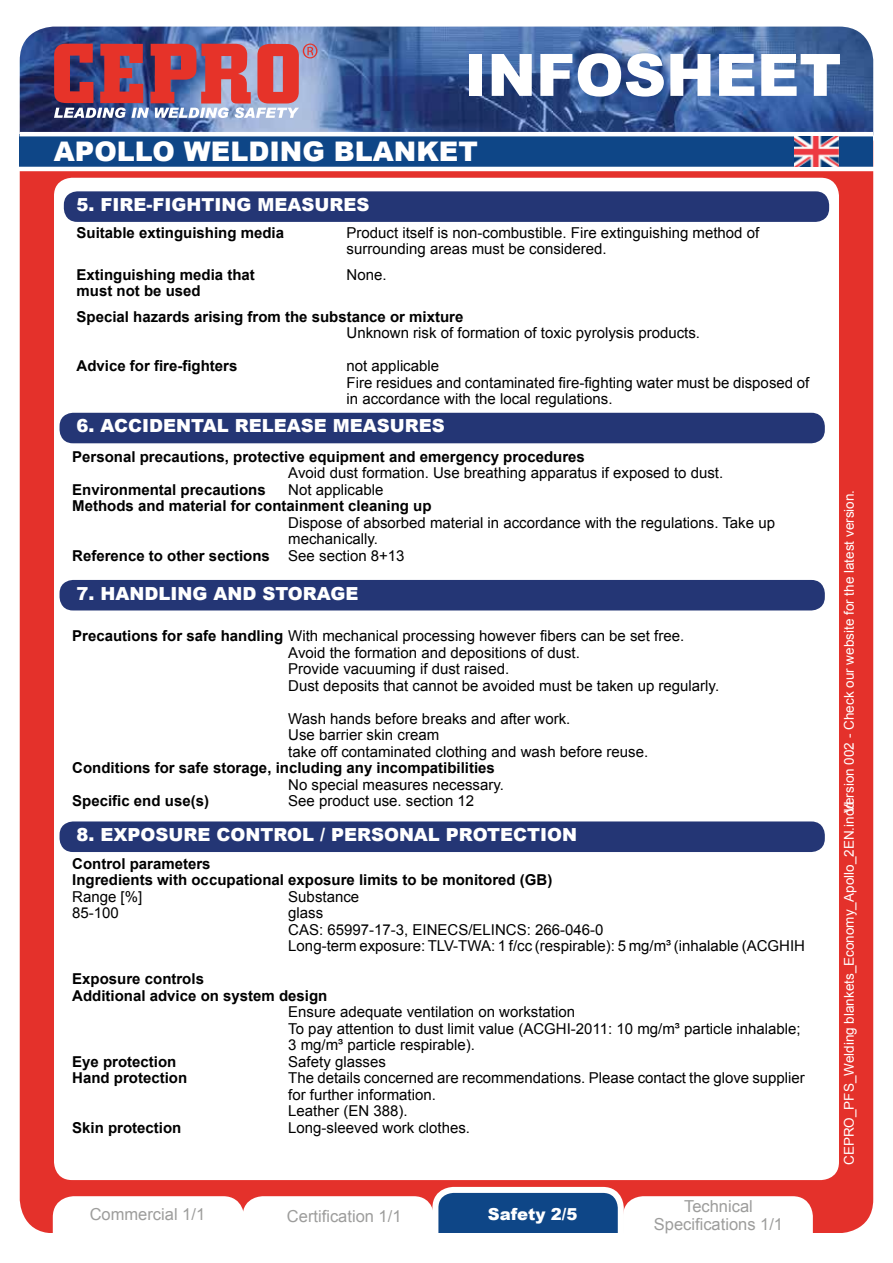
<style>
.page{position:relative;width:893px;height:1263px;background:#fff}
.page>*{position:absolute;margin:0;border:0;box-sizing:border-box;transform-origin:0 0}
.t1{font:900 58.5px "Arial";color:#fff}
.t2{font:900 27px "Arial";color:#fff}
.t3{font:900 18px "Arial";color:#fff}
.t4{font:16.5px/18px "Arial";color:#9d9d9c;text-align:center}
.t5{font:900 16.5px "Arial";color:#fff}
.t6{font:15px/16.5px "Arial";color:#000}
.t7{font:700 15px/16.5px "Arial";color:#000}
.t8{font:13.5px "Arial";color:#fff}
.s1{font-weight:400}
.s2{font-weight:700}
</style>
<div class="page">
<div style="left:20px;top:108px;width:853px;height:1125px;background:#e4312b;border-radius:34px"></div>
<img style="left:20px;top:27px;width:853px;height:105px">
<div style="left:20px;top:134px;width:853px;height:35px;background:#0e4687"></div>
<svg style="left:54px;top:44px;width:263px;height:74px;background:#af6172"></svg>
<div style="left:54px;top:178px;width:785px;height:1002px;background:#fff;border-radius:18px"></div>
<hr style="left:20px;top:132px;width:853px;height:4px;background:#fff">
<hr style="left:17px;top:167px;width:860px;height:4px;background:#fff">
<div style="left:53px;top:1196px;width:379px;height:37px;background:#fff"></div>
<div style="left:435px;top:1190px;width:186px;height:64px;background:#0e4687;border-radius:18px"></div>
<div style="left:432px;top:1187px;width:192px;height:70px;border:6px solid #fff;border-radius:18px"></div>
<div style="left:623px;top:1196px;width:190px;height:37px;background:#fff"></div>
<div style="left:9px;top:1233px;width:883px;height:30px;background:#fff"></div>
<img style="left:794px;top:136px;width:44px;height:31px">
<div style="left:60px;top:413px;width:765px;height:30px;background:#243675;border-radius:14px"></div>
<div style="left:60px;top:580px;width:765px;height:30px;background:#243675;border-radius:14px"></div>
<div style="left:60px;top:821px;width:765px;height:31px;background:#243675;border-radius:14px"></div>
<div style="left:64px;top:191px;width:765px;height:31px;background:#243675;border-radius:14px"></div>
<h1 class="t1" style="left:465px;top:33px;width:387px">DATASHEET</h1>
<h1 class="t1" style="left:465px;top:33px;width:378px">INFOSHEET</h1>
<h2 class="t2" style="left:54px;top:132px;width:426px">APOLLO WELDING BLANKET</h2>
<p class="t3" style="left:76px;top:191px;width:294px">5. FIRE-FIGHTING MEASURES</p>
<p class="t7" style="left:77px;top:225px;width:209px">Suitable extinguishing media</p>
<p class="t6" style="left:347px;top:224px;width:414px">Product itself is non-combustible. Fire extinguishing method of surrounding areas must be considered.</p>
<p class="t7" style="left:77px;top:267px;width:180px">Extinguishing media that</p>
<p class="t6" style="left:347px;top:266px;width:42px">None.</p>
<p class="t7" style="left:77px;top:279px;width:388px;line-height:25.5px">must not be used<br>Special hazards arising from the substance or mixture</p>
<p class="t6" style="left:347px;top:325px;width:355px">Unknown risk of formation of toxic pyrolysis products.</p>
<p class="t7" style="left:77px;top:358px;width:162px">Advice for fire-fighters</p>
<p class="t6" style="left:347px;top:358px;width:464px">not applicable<br>Fire residues and contaminated fire-fighting water must be disposed of in accordance with the local regulations.</p>
<p class="t3" style="left:76px;top:413px;width:370px">6. ACCIDENTAL RELEASE MEASURES</p>
<p class="t7" style="left:72px;top:449px;width:514px">Personal precautions, protective equipment and emergency procedures</p>
<p class="t6" style="left:288px;top:465px;width:436px">Avoid dust formation. Use breathing apparatus if exposed to dust.</p>
<p class="t7" style="left:72px;top:482px;width:195px">Environmental precautions</p>
<p class="t6" style="left:288px;top:481px;width:97px">Not applicable</p>
<p class="t7" style="left:72px;top:498px;width:361px">Methods and material for containment cleaning up</p>
<p class="t6" style="left:288px;top:514px;width:488px">Dispose of absorbed material in accordance with the regulations. Take up</p>
<p class="t6" style="left:288px;top:531px;width:91px">mechanically.</p>
<p class="t7" style="left:72px;top:548px;width:334px">Reference to other sections <span class="s1">See section 8+13</span></p>
<p class="t3" style="left:76px;top:580px;width:284px">7. HANDLING AND STORAGE</p>
<p class="t6" style="left:288px;top:628px;width:432px;text-indent:-216px"><span class="s2">Precautions for safe handling</span> With mechanical processing however fibers can be set free.<br>Avoid the formation and depositions of dust.<br>Provide vacuuming if dust raised.<br>Dust deposits that cannot be avoided must be taken up regularly.</p>
<p class="t6" style="left:288px;top:710px;width:361px">Wash hands before breaks and after work.<br>Use barrier skin cream<br>take off contaminated clothing and wash before reuse.</p>
<p class="t7" style="left:72px;top:760px;width:424px">Conditions for safe storage, including any incompatibilities</p>
<p class="t6" style="left:288px;top:776px;width:217px">No special measures necessary.</p>
<p class="t7" style="left:72px;top:793px;width:138px">Specific end use(s)</p>
<p class="t6" style="left:288px;top:793px;width:187px">See product use. section 12</p>
<p class="t3" style="left:76px;top:821px;width:502px">8. EXPOSURE CONTROL / PERSONAL PROTECTION</p>
<p class="t7" style="left:72px;top:856px;width:482px">Control parameters<br>Ingredients with occupational exposure limits to be monitored (GB)</p>
<p class="t6" style="left:72px;top:888px;width:72px">Range [%]</p>
<p class="t6" style="left:288px;top:888px;width:72px">Substance</p>
<p class="t6" style="left:72px;top:905px;width:48px">85-100</p>
<p class="t6" style="left:288px;top:905px;width:518px">glass<br>CAS: 65997-17-3, EINECS/ELINCS: 266-046-0<br>Long-term exposure: TLV-TWA: 1 f/cc (respirable): 5 mg/m³ (inhalable (ACGHIH</p>
<p class="t7" style="left:72px;top:971px;width:257px">Exposure controls<br>Additional advice on system design</p>
<p class="t6" style="left:288px;top:1004px;width:514px">Ensure adequate ventilation on workstation<br>To pay attention to dust limit value (ACGHI-2011: 10 mg/m³ particle inhalable;<br>3 mg/m³ particle respirable).</p>
<p class="t7" style="left:72px;top:1054px;width:106px">Eye protection</p>
<p class="t6" style="left:288px;top:1053px;width:99px">Safety glasses</p>
<p class="t7" style="left:72px;top:1070px;width:117px">Hand protection</p>
<p class="t6" style="left:288px;top:1070px;width:518px">The details concerned are recommendations. Please contact the glove supplier for further information.<br>Leather (EN 388).</p>
<p class="t7" style="left:72px;top:1120px;width:111px">Skin protection</p>
<p class="t6" style="left:288px;top:1119px;width:183px">Long-sleeved work clothes.</p>
<p class="t4" style="left:90px;top:1205px;width:117px">Commercial 1/1</p>
<p class="t4" style="left:287px;top:1208px;width:116px">Certification 1/1</p>
<p class="t5" style="left:488px;top:1202px;width:91px">Safety 2/5</p>
<p class="t4" style="left:654px;top:1197px;width:131px">Technical<br>Specifications 1/1</p>
<p class="t8" style="left:840px;top:1165px;width:677px;rotate:-90deg">CEPRO_PFS_Welding blankets_Economy_Apollo_2EN.inddVersion 002 - Check our website for the latest version.</p>
</div>
